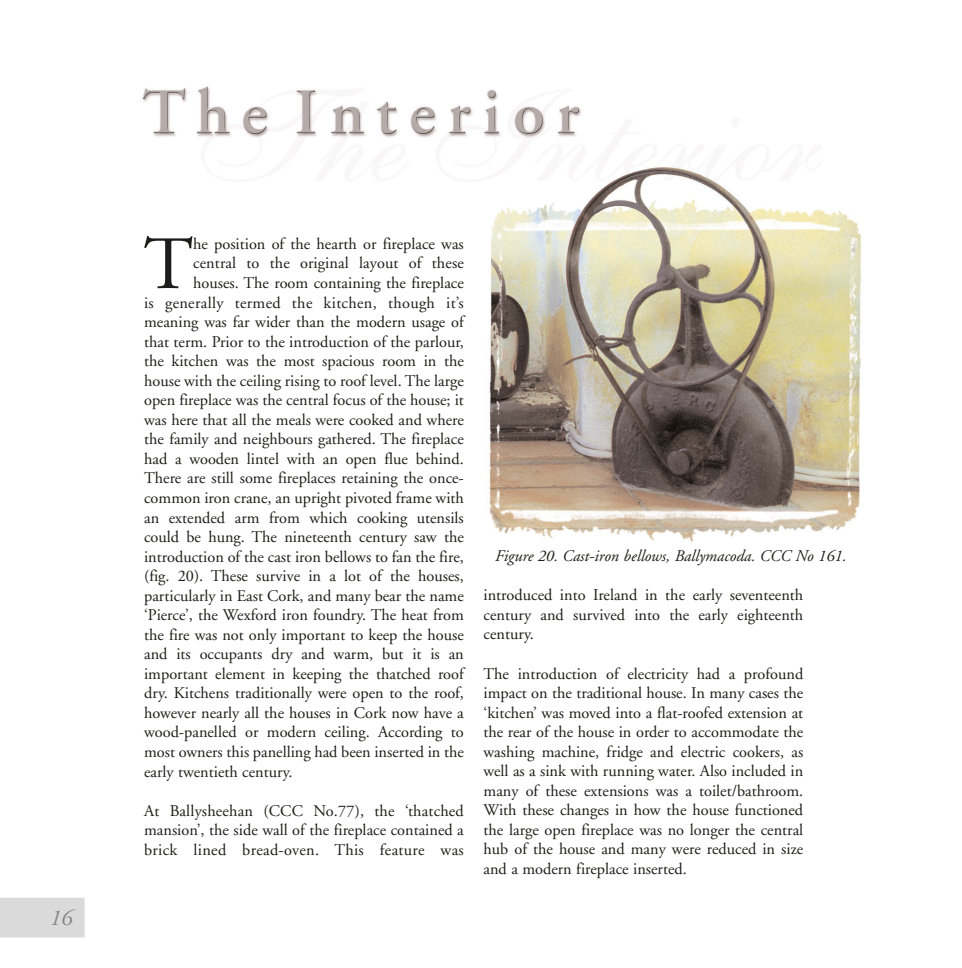
<style>
.page{position:relative;width:962px;height:968px;background:#fff}
.page>*{position:absolute;margin:0;border:0;box-sizing:border-box;transform-origin:0 0}
.t1{font:75.08px "Adobe Garamond";color:#1d1d1b}
.t2{font:italic 22.75px "Adobe Garamond";color:#878787}
.t3{font:16.28px/19.6px "Adobe Garamond";color:#1d1d1b;text-align:justify}
.t4{font:italic 16.28px "Adobe Garamond";color:#1d1d1b}
.t5{font:16.28px "Adobe Garamond";letter-spacing:.02em;color:#1d1d1b}
</style>
<div class="page">
<img style="left:142px;top:86px;width:720px;height:456px">
<div style="left:0;top:898px;width:85px;height:40px;background:#dadada"></div>
<h2 class="t2" style="left:49px;top:908px;width:24px">16</h2>
<h1 class="t1" style="left:144px;top:234px;width:51px">T</h1>
<p class="t3" style="left:193px;top:235px;width:272px">he position of the hearth or fireplace was</p>
<p class="t3" style="left:193px;top:255px;width:272px">central to the original layout of these</p>
<p class="t3" style="left:193px;top:274px;width:272px">houses. The room containing the fireplace</p>
<p class="t5" style="left:144px;top:296px;width:321px">is generally termed the kitchen, though it’s</p>
<p class="t3" style="left:144px;top:313px;width:321px">meaning was far wider than the modern usage of</p>
<p class="t3" style="left:144px;top:333px;width:321px">that term. Prior to the introduction of the parlour,</p>
<p class="t3" style="left:144px;top:353px;width:321px">the kitchen was the most spacious room in the</p>
<p class="t3" style="left:144px;top:372px;width:321px">house with the ceiling rising to roof level. The large</p>
<p class="t3" style="left:144px;top:392px;width:321px">open fireplace was the central focus of the house; it</p>
<p class="t3" style="left:144px;top:411px;width:321px">was here that all the meals were cooked and where</p>
<p class="t3" style="left:144px;top:431px;width:321px">the family and neighbours gathered. The fireplace</p>
<p class="t3" style="left:144px;top:450px;width:321px">had a wooden lintel with an open flue behind.</p>
<p class="t3" style="left:144px;top:470px;width:321px">There are still some fireplaces retaining the once-</p>
<p class="t3" style="left:144px;top:489px;width:321px">common iron crane, an upright pivoted frame with</p>
<p class="t3" style="left:144px;top:509px;width:321px">an extended arm from which cooking utensils</p>
<p class="t3" style="left:144px;top:528px;width:321px">could be hung. The nineteenth century saw the</p>
<p class="t3" style="left:144px;top:548px;width:321px">introduction of the cast iron bellows to fan the fire,</p>
<p class="t3" style="left:144px;top:567px;width:321px">(fig. 20). These survive in a lot of the houses,</p>
<p class="t3" style="left:144px;top:587px;width:321px">particularly in East Cork, and many bear the name</p>
<p class="t3" style="left:144px;top:606px;width:321px">‘Pierce’, the Wexford iron foundry. The heat from</p>
<p class="t3" style="left:144px;top:626px;width:321px">the fire was not only important to keep the house</p>
<p class="t3" style="left:144px;top:645px;width:321px">and its occupants dry and warm, but it is an</p>
<p class="t3" style="left:144px;top:665px;width:321px">important element in keeping the thatched roof</p>
<p class="t3" style="left:144px;top:685px;width:321px">dry. Kitchens traditionally were open to the roof,</p>
<p class="t3" style="left:144px;top:704px;width:321px">however nearly all the houses in Cork now have a</p>
<p class="t3" style="left:144px;top:724px;width:321px">wood-panelled or modern ceiling. According to</p>
<p class="t3" style="left:144px;top:743px;width:321px">most owners this panelling had been inserted in the</p>
<p class="t3" style="left:144px;top:763px;width:150px">early twentieth century.</p>
<p class="t3" style="left:144px;top:802px;width:321px">At Ballysheehan (CCC No.77), the ‘thatched mansion’, the side wall of the fireplace contained a brick lined bread-oven. This feature was</p>
<p class="t4" style="left:494px;top:549px;width:353px">Figure 20. Cast-iron bellows, Ballymacoda. CCC No 161.</p>
<p class="t3" style="left:483px;top:587px;width:321px">introduced into Ireland in the early seventeenth century and survived into the early eighteenth century.</p>
<p class="t3" style="left:483px;top:665px;width:321px">The introduction of electricity had a profound impact on the traditional house. In many cases the ‘kitchen’ was moved into a flat-roofed extension at the rear of the house in order to accommodate the washing machine, fridge and electric cookers, as well as a sink with running water. Also included in many of these extensions was a toilet/bathroom.<br>With these changes in how the house functioned the large open fireplace was no longer the central hub of the house and many were reduced in size and a modern fireplace inserted.</p>
</div>
